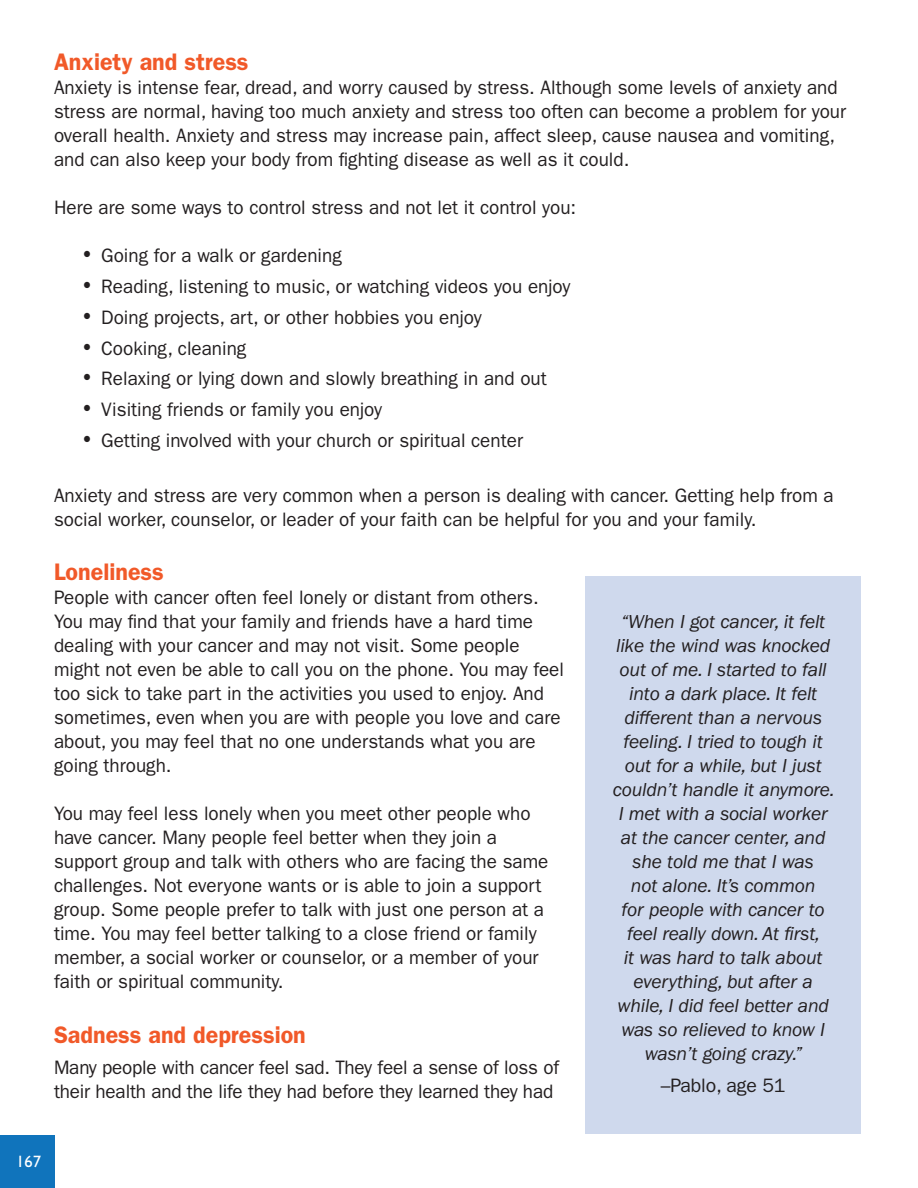
<style>
.page{position:relative;width:918px;height:1188px;background:#fff}
.page>*{position:absolute;margin:0;border:0;box-sizing:border-box;transform-origin:0 0}
.MAIN_Tex_Bullets{font:600 24px "ITC Franklin Gothic Std";color:#f15929}
.MAIN_Tex_Bullets-2{font:19.5px/24px "ITC Franklin Gothic Std";color:#231f20}
.t1{font:italic 19.5px/24px "ITC Franklin Gothic Std";letter-spacing:-.01em;color:#231f20;text-align:center}
.t2{font:16.5px "Humanist 521 BT";color:#fff}
.s1{font-family:"Humanist Slabserif 712 BT";font-size:21px}
</style>
<div class="page">
<div style="left:1px;top:1135px;width:54px;height:53px;background:#1074bc"></div>
<div style="left:585px;top:577px;width:276px;height:557px;background:#cfd9ed"></div>
<p class="MAIN_Tex_Bullets" style="left:54px;top:48px;width:196px">Anxiety and stress</p>
<p class="MAIN_Tex_Bullets-2" style="left:54px;top:76px;width:794px">Anxiety is intense fear, dread, and worry caused by stress. Although some levels of anxiety and stress are normal, having too much anxiety and stress too often can become a problem for your overall health. Anxiety and stress may increase pain, affect sleep, cause nausea and vomiting, and can also keep your body from fighting disease as well as it could.</p>
<p class="MAIN_Tex_Bullets-2" style="left:54px;top:196px;width:524px">Here are some ways to control stress and not let it control you:</p>
<p class="MAIN_Tex_Bullets-2" style="left:81px;top:244px;width:262px"><span class="s1">•</span> Going for a walk or gardening</p>
<p class="MAIN_Tex_Bullets-2" style="left:81px;top:275px;width:491px"><span class="s1">•</span> Reading, listening to music, or watching videos you enjoy</p>
<p class="MAIN_Tex_Bullets-2" style="left:81px;top:305px;width:402px"><span class="s1">•</span> Doing projects, art, or other hobbies you enjoy</p>
<p class="MAIN_Tex_Bullets-2" style="left:81px;top:336px;width:167px"><span class="s1">•</span> Cooking, cleaning</p>
<p class="MAIN_Tex_Bullets-2" style="left:81px;top:367px;width:467px"><span class="s1">•</span> Relaxing or lying down and slowly breathing in and out</p>
<p class="MAIN_Tex_Bullets-2" style="left:81px;top:398px;width:303px"><span class="s1">•</span> Visiting friends or family you enjoy</p>
<p class="MAIN_Tex_Bullets-2" style="left:81px;top:428px;width:444px"><span class="s1">•</span> Getting involved with your church or spiritual center</p>
<p class="MAIN_Tex_Bullets-2" style="left:54px;top:483px;width:781px">Anxiety and stress are very common when a person is dealing with cancer. Getting help from a social worker, counselor, or leader of your faith can be helpful for you and your family.</p>
<p class="MAIN_Tex_Bullets" style="left:54px;top:558px;width:111px">Loneliness</p>
<p class="MAIN_Tex_Bullets-2" style="left:54px;top:586px;width:512px">People with cancer often feel lonely or distant from others.<br>You may find that your family and friends have a hard time dealing with your cancer and may not visit. Some people might not even be able to call you on the phone. You may feel too sick to take part in the activities you used to enjoy. And sometimes, even when you are with people you love and care about, you may feel that no one understands what you are going through.</p>
<p class="MAIN_Tex_Bullets-2" style="left:54px;top:802px;width:496px">You may feel less lonely when you meet other people who have cancer. Many people feel better when they join a support group and talk with others who are facing the same challenges. Not everyone wants or is able to join a support group. Some people prefer to talk with just one person at a time. You may feel better talking to a close friend or family member, a social worker or counselor, or a member of your faith or spiritual community.</p>
<p class="MAIN_Tex_Bullets" style="left:54px;top:1021px;width:253px">Sadness and depression</p>
<p class="MAIN_Tex_Bullets-2" style="left:54px;top:1055px;width:507px">Many people with cancer feel sad. They feel a sense of loss of their health and the life they had before they learned they had</p>
<p class="t1" style="left:613px;top:610px;width:223px">“When I got cancer, it felt like the wind was knocked out of me. I started to fall into a dark place. It felt different than a nervous feeling. I tried to tough it out for a while, but I just couldn’t handle it anymore.<br>I met with a social worker at the cancer center, and she told me that I was<br>not alone. It’s common<br>for people with cancer to feel really down. At first,<br>it was hard to talk about everything, but after a while, I did feel better and was so relieved to know I wasn’t going crazy.”</p>
<p class="MAIN_Tex_Bullets-2" style="left:661px;top:1073px;width:126px">–Pablo, age 51</p>
<p class="t2" style="left:16px;top:1151px;width:26px">167</p>
</div>
